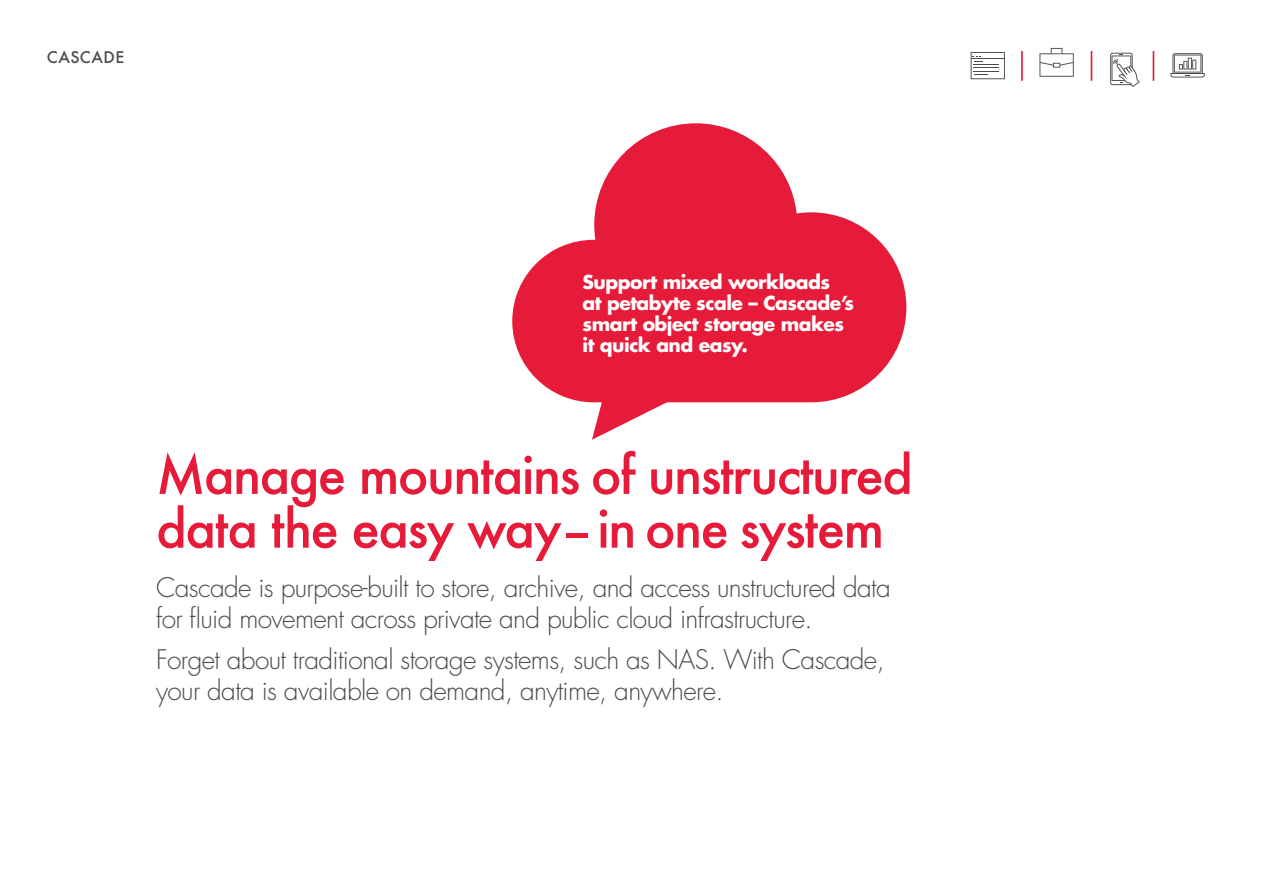
<style>
.page{position:relative;width:1263px;height:893px;background:#fff}
.page>*{position:absolute;margin:0;border:0;box-sizing:border-box;transform-origin:0 0}
.c-Stack_-_H3{font:500 51.45px/53.8px "Futura";letter-spacing:-.035em;color:#e61b39}
.c-Stack_-_H3-2{font:300 26.25px/30.9px "Futura";letter-spacing:-.025em;color:#4b4c4d}
.c-Stack_-_H3-3{font:700 18.75px/21.1px "Futura";letter-spacing:-.025em;color:#fff}
.c-Stack_-_H3-4{font:500 15.6px "Futura";letter-spacing:.025em;color:#4b4c4d}
</style>
<div class="page">
<svg style="left:512px;top:123px;width:394px;height:279px;fill:#e61b39"></svg>
<svg style="left:592px;top:395px;width:84px;height:45px"></svg>
<svg style="left:1039px;top:48px;width:35px;height:29px"></svg>
<svg style="left:971px;top:52px;width:34px;height:27px"></svg>
<svg style="left:1110px;top:53px;width:30px;height:34px"></svg>
<svg style="left:1170px;top:53px;width:35px;height:25px"></svg>
<hr style="left:1153px;top:51px;width:1px;height:30px;background:#e61b39">
<hr style="left:1091px;top:51px;width:1px;height:30px;background:#e61b39">
<hr style="left:1021px;top:51px;width:2px;height:30px;background:#e61b39">
<p class="c-Stack_-_H3-4" style="left:47px;top:47px;width:79px">CASCADE</p>
<p class="c-Stack_-_H3-3" style="left:582px;top:271px;width:273px">Support mixed workloads<br>at petabyte scale – Cascade’s smart object storage makes it quick and easy.</p>
<p class="c-Stack_-_H3" style="left:156px;top:447px;width:758px">Manage mountains of unstructured data the easy way – in one system</p>
<p class="c-Stack_-_H3-2" style="left:156px;top:573px;width:736px">Cascade is purpose-built to store, archive, and access unstructured data for fluid movement across private and public cloud infrastructure.</p>
<p class="c-Stack_-_H3-2" style="left:156px;top:645px;width:730px">Forget about traditional storage systems, such as NAS. With Cascade, your data is available on demand, anytime, anywhere.</p>
</div>
